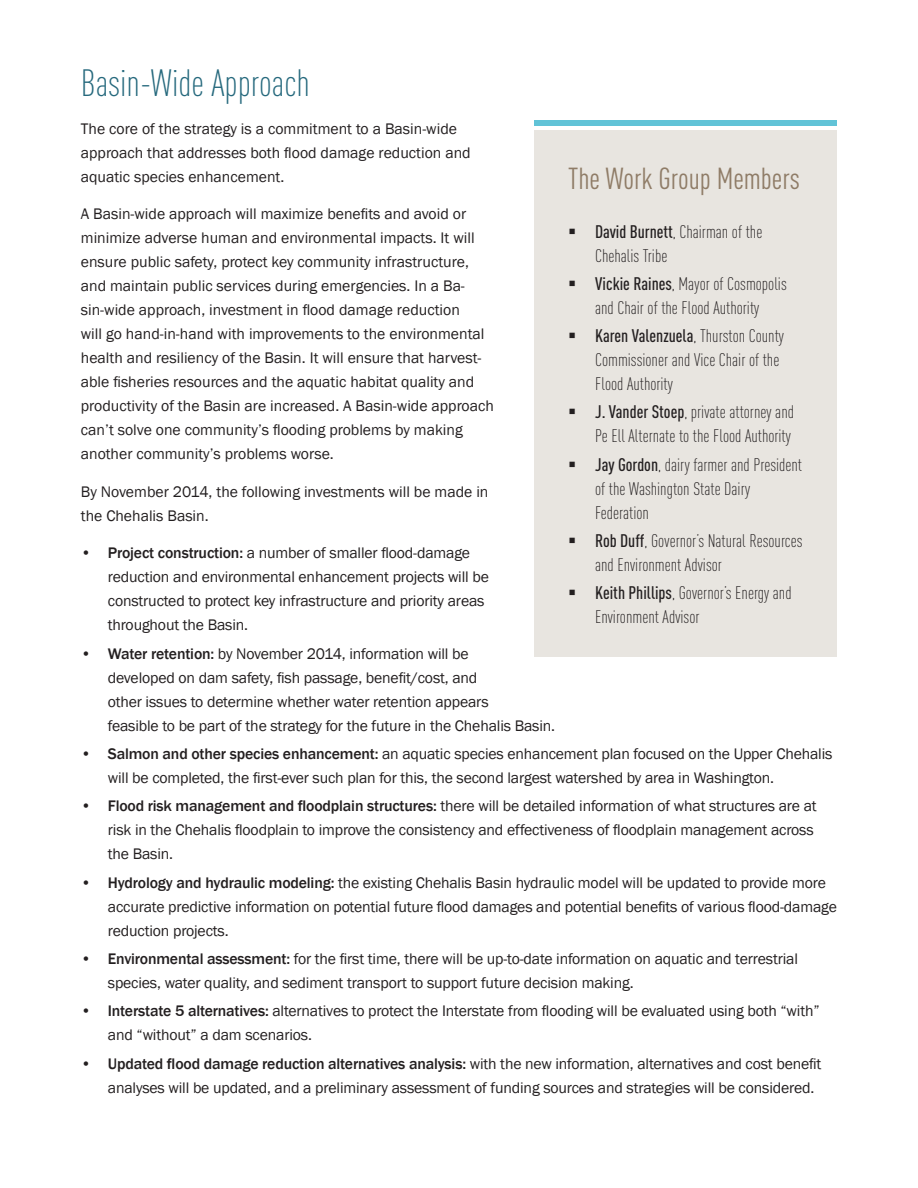
<style>
.page{position:relative;width:918px;height:1188px;background:#fff}
.page>*{position:absolute;margin:0;border:0;box-sizing:border-box;transform-origin:0 0}
.t1{font:300 37.5px "DIN Cond";color:#26697d}
.t2{font:30px "DIN Cond";color:#8f7c67}
.t3{font:300 18px/24px "DIN Cond";color:#231f20}
.t4{font:15.75px/24px "Franklin Gothic";letter-spacing:-.01em;color:#231f20}
.s1{font-weight:500}
</style>
<div class="page">
<div style="left:534px;top:131px;width:303px;height:526px;background:#e8e5e0"></div>
<div style="left:535px;top:120px;width:302px;height:5px;background:#61c3d7"></div>
<h1 class="t1" style="left:81px;top:62px;width:231px">Basin-Wide Approach</h1>
<p class="t4" style="left:81px;top:117px;width:391px">The core of the strategy is a commitment to a Basin-wide approach that addresses both flood damage reduction and aquatic species enhancement.</p>
<p class="t4" style="left:81px;top:202px;width:415px">A Basin-wide approach will maximize benefits and avoid or minimize adverse human and environmental impacts. It will ensure public safety, protect key community infrastructure, and maintain public services during emergencies. In a Ba&shy;sin-wide approach, investment in flood damage reduction<br>will go hand-in-hand with improvements to the environmental health and resiliency of the Basin. It will ensure that harvest&shy;able fisheries resources and the aquatic habitat quality and productivity of the Basin are increased. A Basin-wide approach can’t solve one community’s flooding problems by making another community’s problems worse.</p>
<p class="t4" style="left:81px;top:480px;width:409px">By November 2014, the following investments will be made in the Chehalis Basin.</p>
<p class="t4" style="left:108px;top:542px;width:383px;text-indent:-27px">• <span class="s1">Project construction:</span> a number of smaller flood-damage reduction and environmental enhancement projects will be constructed to protect key infrastructure and priority areas throughout the Basin.</p>
<p class="t4" style="left:108px;top:642px;width:449px;text-indent:-27px">• <span class="s1">Water retention:</span> by November 2014, information will be<br>developed on dam safety, fish passage, benefit/cost, and<br>other issues to determine whether water retention appears<br>feasible to be part of the strategy for the future in the Chehalis Basin.</p>
<p class="t4" style="left:108px;top:742px;width:726px;text-indent:-27px">• <span class="s1">Salmon and other species enhancement:</span> an aquatic species enhancement plan focused on the Upper Chehalis will be completed, the first-ever such plan for this, the second largest watershed by area in Washington.</p>
<p class="t4" style="left:108px;top:794px;width:710px;text-indent:-27px">• <span class="s1">Flood risk management and floodplain structures:</span> there will be detailed information of what structures are at risk in the Chehalis floodplain to improve the consistency and effectiveness of floodplain management across the Basin.</p>
<p class="t4" style="left:108px;top:871px;width:731px;text-indent:-27px">• <span class="s1">Hydrology and hydraulic modeling:</span> the existing Chehalis Basin hydraulic model will be updated to provide more accurate predictive information on potential future flood damages and potential benefits of various flood-damage reduction projects.</p>
<p class="t4" style="left:108px;top:947px;width:692px;text-indent:-27px">• <span class="s1">Environmental assessment:</span> for the first time, there will be up-to-date information on aquatic and terrestrial species, water quality, and sediment transport to support future decision making.</p>
<p class="t4" style="left:108px;top:999px;width:713px;text-indent:-27px">• <span class="s1">Interstate 5 alternatives:</span> alternatives to protect the Interstate from flooding will be evaluated using both “with” and “without” a dam scenarios.</p>
<p class="t4" style="left:108px;top:1052px;width:715px;text-indent:-27px">• <span class="s1">Updated flood damage reduction alternatives analysis:</span> with the new information, alternatives and cost benefit analyses will be updated, and a preliminary assessment of funding sources and strategies will be considered.</p>
<h2 class="t2" style="left:568px;top:161px;width:233px">The Work Group Members</h2>
<p class="t3" style="left:595px;top:219px;width:169px"><span class="s1">David Burnett</span>, Chairman of the<br>Chehalis Tribe</p>
<p class="t3" style="left:595px;top:271px;width:193px"><span class="s1">Vickie Raines</span>, Mayor of Cosmopolis and Chair of the Flood Authority</p>
<p class="t3" style="left:595px;top:324px;width:190px"><span class="s1">Karen Valenzuela</span>, Thurston County<br>Commissioner and Vice Chair of the<br>Flood Authority</p>
<p class="t3" style="left:595px;top:400px;width:200px"><span class="s1">J. Vander Stoep</span>, private attorney and<br>Pe Ell Alternate to the Flood Authority</p>
<p class="t3" style="left:595px;top:452px;width:208px"><span class="s1">Jay Gordon</span>, dairy farmer and President of the Washington State Dairy<br>Federation</p>
<p class="t3" style="left:595px;top:529px;width:209px"><span class="s1">Rob Duff</span>, Governor’s Natural Resources and Environment Advisor</p>
<p class="t3" style="left:595px;top:581px;width:198px"><span class="s1">Keith Phillips</span>, Governor’s Energy and<br>Environment Advisor</p>
</div>
